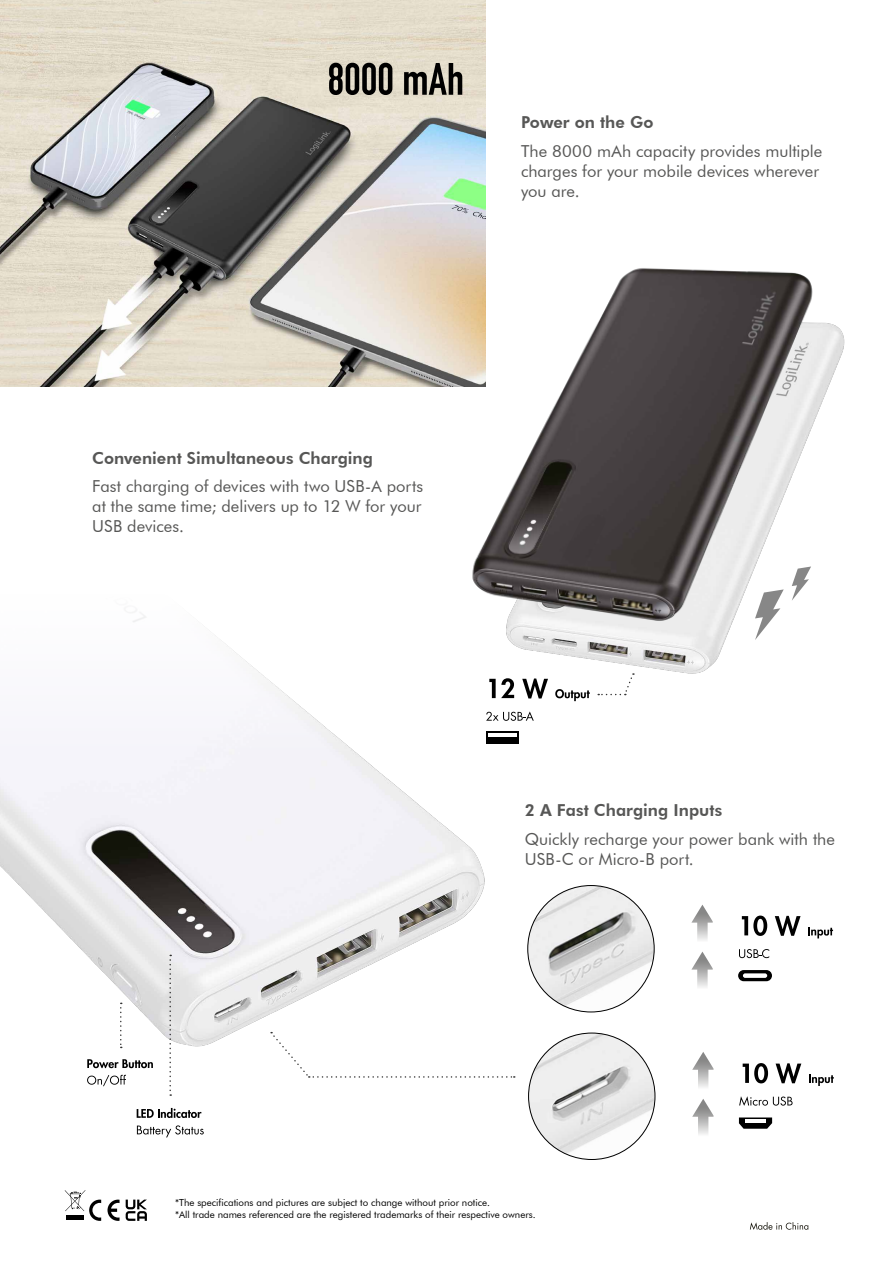
<style>
.page{position:relative;width:893px;height:1263px;background:#fff}
.page>*{position:absolute;margin:0;border:0;box-sizing:border-box;transform-origin:0 0}
.t1{font:16.5px/19.8px "Futura BT";color:#575756}
.t2{font:800 16.5px "Futura BT";color:#575756}
.t3{font:9.75px/11.7px "Futura BT";color:#000}
</style>
<div class="page">
<svg style="left:65px;top:1190px;width:36px;height:31px"></svg>
<svg style="left:108px;top:1199px;width:12px;height:22px"></svg>
<svg style="left:126px;top:1199px;width:21px;height:22px"></svg>
<img style="left:514px;top:327px;width:331px;height:371px">
<img style="left:472px;top:268px;width:366px;height:381px">
<svg style="left:755px;top:589px;width:29px;height:51px"></svg>
<svg style="left:792px;top:566px;width:19px;height:35px"></svg>
<img style="left:0;top:0;width:486px;height:387px">
<img style="left:528px;top:885px;width:126px;height:127px;border-radius:63px">
<img style="left:529px;top:1033px;width:126px;height:126px;border-radius:63px">
<img style="left:0;top:595px;width:511px;height:454px">
<svg style="left:120px;top:1003px;width:2px;height:45px"></svg>
<svg style="left:169px;top:955px;width:2px;height:141px"></svg>
<svg style="left:87px;top:1059px;width:66px;height:9px"></svg>
<svg style="left:87px;top:1075px;width:39px;height:11px"></svg>
<svg style="left:137px;top:1108px;width:64px;height:10px"></svg>
<svg style="left:137px;top:1125px;width:67px;height:12px"></svg>
<svg style="left:692px;top:1052px;width:21px;height:35px"></svg>
<svg style="left:692px;top:1099px;width:21px;height:35px"></svg>
<svg style="left:739px;top:1096px;width:53px;height:10px"></svg>
<svg style="left:743px;top:1063px;width:25px;height:20px"></svg>
<svg style="left:776px;top:1063px;width:25px;height:20px"></svg>
<svg style="left:809px;top:1074px;width:25px;height:12px"></svg>
<svg style="left:739px;top:1117px;width:33px;height:12px"></svg>
<hr style="left:745px;top:1119px;width:21px;height:4px;background:#fff">
<svg style="left:691px;top:905px;width:22px;height:82px"></svg>
<svg style="left:739px;top:949px;width:30px;height:9px"></svg>
<svg style="left:742px;top:915px;width:25px;height:21px"></svg>
<svg style="left:775px;top:916px;width:25px;height:20px"></svg>
<svg style="left:808px;top:927px;width:25px;height:11px"></svg>
<div style="left:738px;top:970px;width:34px;height:11px;background:#000;border-radius:6px"></div>
<div style="left:743px;top:973px;width:24px;height:5px;background:#fff;border-radius:2px"></div>
<svg style="left:750px;top:1222px;width:58px;height:8px"></svg>
<svg style="left:329px;top:63px;width:63px;height:32px;background:#5b5851"></svg>
<svg style="left:404px;top:63px;width:58px;height:32px;background:#79756b"></svg>
<svg style="left:271px;top:1032px;width:244px;height:46px"></svg>
<svg style="left:598px;top:673px;width:36px;height:22px"></svg>
<svg style="left:486px;top:711px;width:48px;height:10px"></svg>
<svg style="left:489px;top:678px;width:25px;height:20px"></svg>
<svg style="left:522px;top:678px;width:26px;height:20px"></svg>
<svg style="left:555px;top:689px;width:35px;height:12px"></svg>
<div style="left:486px;top:731px;width:33px;height:13px;background:#000"></div>
<hr style="left:488px;top:733px;width:28px;height:4px;background:#fff">
<p class="t2" style="left:521px;top:113px;width:134px">Power on the Go</p>
<p class="t1" style="left:521px;top:141px;width:303px">The 8000 mAh capacity provides multiple charges for your mobile devices wherever you are.</p>
<p class="t2" style="left:92px;top:448px;width:282px">Convenient Simultaneous Charging</p>
<p class="t1" style="left:92px;top:476px;width:333px;text-align:justify">Fast charging of devices with two USB-A ports at the same time; delivers up to 12 W for your USB devices.</p>
<p class="t2" style="left:525px;top:800px;width:199px">2 A Fast Charging Inputs</p>
<p class="t1" style="left:525px;top:829px;width:312px">Quickly recharge your power bank with the<br>USB-C or Micro-B port.</p>
<p class="t3" style="left:175px;top:1197px;width:362px">*The specifications and pictures are subject to change without prior notice.<br>*All trade names referenced are the registered trademarks of their respective owners.</p>
</div>
